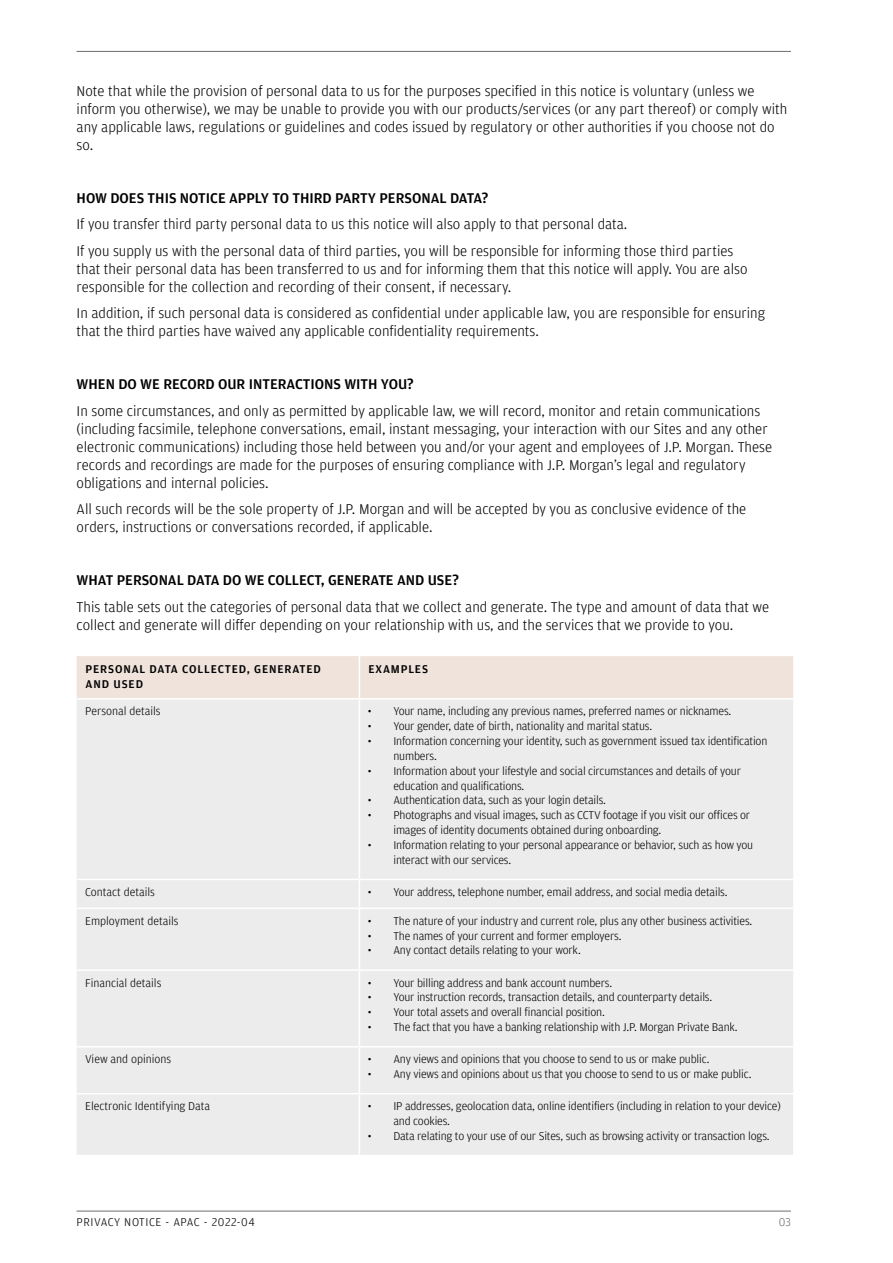
<style>
.page{position:relative;width:893px;height:1263px;background:#fff}
.page>*{position:absolute;margin:0;border:0;box-sizing:border-box;transform-origin:0 0}
.t1{font:300 15px/18px "Amplitude";color:#000}
.t2{font:500 15px "Amplitude";color:#000}
.t3{font:300 12px/14.9px "Amplitude";letter-spacing:-.015em;color:#000}
.t4{font:500 12px/14.9px "Amplitude";letter-spacing:.07em;color:#000}
.t5{font:300 12px "Amplitude";letter-spacing:.05em;color:#000}
.t6{font:300 12px "Amplitude";color:#6d6e71}
</style>
<div class="page">
<hr style="left:77px;top:1211px;width:714px;height:1px;background:#6d6e71">
<hr style="left:77px;top:51px;width:714px;height:1px;background:#6d6e71">
<div style="left:77px;top:656px;width:716px;height:42px;background:#efe3db"></div>
<div style="left:77px;top:700px;width:716px;height:455px;background:#ececed"></div>
<hr style="left:359px;top:699px;width:1px;height:180px;background:#fff">
<hr style="left:77px;top:879px;width:282px;height:1px;background:#fff">
<hr style="left:359px;top:879px;width:434px;height:1px;background:#fff">
<svg style="left:359px;top:880px;width:1px;height:27px"></svg>
<hr style="left:77px;top:907px;width:282px;height:2px;background:#fff">
<hr style="left:359px;top:907px;width:434px;height:2px;background:#fff">
<hr style="left:359px;top:909px;width:1px;height:60px;background:#fff">
<hr style="left:77px;top:969px;width:282px;height:2px;background:#fff">
<hr style="left:359px;top:969px;width:434px;height:2px;background:#fff">
<hr style="left:359px;top:971px;width:1px;height:75px;background:#fff">
<hr style="left:77px;top:1046px;width:282px;height:1px;background:#fff">
<hr style="left:359px;top:1046px;width:434px;height:1px;background:#fff">
<hr style="left:359px;top:1047px;width:1px;height:46px;background:#fff">
<hr style="left:77px;top:1093px;width:282px;height:1px;background:#fff">
<hr style="left:359px;top:1093px;width:434px;height:1px;background:#fff">
<hr style="left:359px;top:1094px;width:1px;height:61px;background:#fff">
<hr style="left:359px;top:656px;width:1px;height:42px;background:#fff">
<p class="t1" style="left:77px;top:81px;width:712px">Note that while the provision of personal data to us for the purposes specified in this notice is voluntary (unless we inform you otherwise), we may be unable to provide you with our products/services (or any part thereof) or comply with any applicable laws, regulations or guidelines and codes issued by regulatory or other authorities if you choose not do so.</p>
<p class="t2" style="left:77px;top:188px;width:413px">HOW DOES THIS NOTICE APPLY TO THIRD PARTY PERSONAL DATA?</p>
<p class="t1" style="left:77px;top:210px;width:658px;line-height:26.5px">If you transfer third party personal data to us this notice will also apply to that personal data.<br>If you supply us with the personal data of third parties, you will be responsible for informing those third parties</p>
<p class="t1" style="left:77px;top:259px;width:672px">that their personal data has been transferred to us and for informing them that this notice will apply. You are also responsible for the collection and recording of their consent, if necessary.</p>
<p class="t1" style="left:77px;top:304px;width:690px">In addition, if such personal data is considered as confidential under applicable law, you are responsible for ensuring that the third parties have waived any applicable confidentiality requirements.</p>
<p class="t2" style="left:77px;top:375px;width:339px">WHEN DO WE RECORD OUR INTERACTIONS WITH YOU?</p>
<p class="t1" style="left:77px;top:401px;width:697px">In some circumstances, and only as permitted by applicable law, we will record, monitor and retain communications (including facsimile, telephone conversations, email, instant messaging, your interaction with our Sites and any other electronic communications) including those held between you and/or your agent and employees of J.P. Morgan. These records and recordings are made for the purposes of ensuring compliance with J.P. Morgan’s legal and regulatory obligations and internal policies.</p>
<p class="t1" style="left:77px;top:500px;width:671px">All such records will be the sole property of J.P. Morgan and will be accepted by you as conclusive evidence of the orders, instructions or conversations recorded, if applicable.</p>
<p class="t2" style="left:77px;top:571px;width:384px">WHAT PERSONAL DATA DO WE COLLECT, GENERATE AND USE?</p>
<p class="t1" style="left:77px;top:597px;width:694px">This table sets out the categories of personal data that we collect and generate. The type and amount of data that we collect and generate will differ depending on your relationship with us, and the services that we provide to you.</p>
<p class="t4" style="left:86px;top:661px;width:237px">PERSONAL DATA COLLECTED, GENERATED<br>AND USED</p>
<p class="t4" style="left:368px;top:661px;width:61px">EXAMPLES</p>
<p class="t3" style="left:85px;top:703px;width:77px">Personal details</p>
<p class="t3" style="left:368px;top:703px;width:365px">• Your name, including any previous names, preferred names or nicknames.</p>
<p class="t3" style="left:368px;top:718px;width:286px">• Your gender, date of birth, nationality and marital status.</p>
<p class="t3" style="left:393px;top:733px;width:375px;text-indent:-26px">• Information concerning your identity, such as government issued tax identification numbers.</p>
<p class="t3" style="left:393px;top:763px;width:349px;text-indent:-26px">• Information about your lifestyle and social circumstances and details of your education and qualifications.</p>
<p class="t3" style="left:368px;top:793px;width:240px">• Authentication data, such as your login details.</p>
<p class="t3" style="left:393px;top:807px;width:358px;text-indent:-26px">• Photographs and visual images, such as CCTV footage if you visit our offices or images of identity documents obtained during onboarding.</p>
<p class="t3" style="left:393px;top:837px;width:361px;text-indent:-26px">• Information relating to your personal appearance or behavior, such as how you interact with our services.</p>
<p class="t3" style="left:85px;top:884px;width:71px">Contact details</p>
<p class="t3" style="left:368px;top:884px;width:361px">• Your address, telephone number, email address, and social media details.</p>
<p class="t3" style="left:85px;top:913px;width:95px">Employment details</p>
<p class="t3" style="left:368px;top:913px;width:386px">• The nature of your industry and current role, plus any other business activities.</p>
<p class="t3" style="left:368px;top:928px;width:255px">• The names of your current and former employers.</p>
<p class="t3" style="left:368px;top:943px;width:214px">• Any contact details relating to your work.</p>
<p class="t3" style="left:85px;top:975px;width:78px">Financial details</p>
<p class="t3" style="left:368px;top:975px;width:246px">• Your billing address and bank account numbers.</p>
<p class="t3" style="left:368px;top:990px;width:346px">• Your instruction records, transaction details, and counterparty details.</p>
<p class="t3" style="left:368px;top:1004px;width:238px">• Your total assets and overall financial position.</p>
<p class="t3" style="left:368px;top:1019px;width:371px">• The fact that you have a banking relationship with J.P. Morgan Private Bank.</p>
<p class="t3" style="left:85px;top:1051px;width:88px">View and opinions</p>
<p class="t3" style="left:368px;top:1051px;width:343px">• Any views and opinions that you choose to send to us or make public.</p>
<p class="t3" style="left:368px;top:1066px;width:385px">• Any views and opinions about us that you choose to send to us or make public.</p>
<p class="t3" style="left:85px;top:1098px;width:127px">Electronic Identifying Data</p>
<p class="t3" style="left:393px;top:1098px;width:389px;text-indent:-26px">• IP addresses, geolocation data, online identifiers (including in relation to your device) and cookies.</p>
<p class="t3" style="left:368px;top:1128px;width:403px">• Data relating to your use of our Sites, such as browsing activity or transaction logs.</p>
<p class="t5" style="left:77px;top:1214px;width:180px">PRIVACY NOTICE - APAC - 2022-04</p>
<p class="t6" style="left:779px;top:1214px;width:14px">03</p>
</div>
